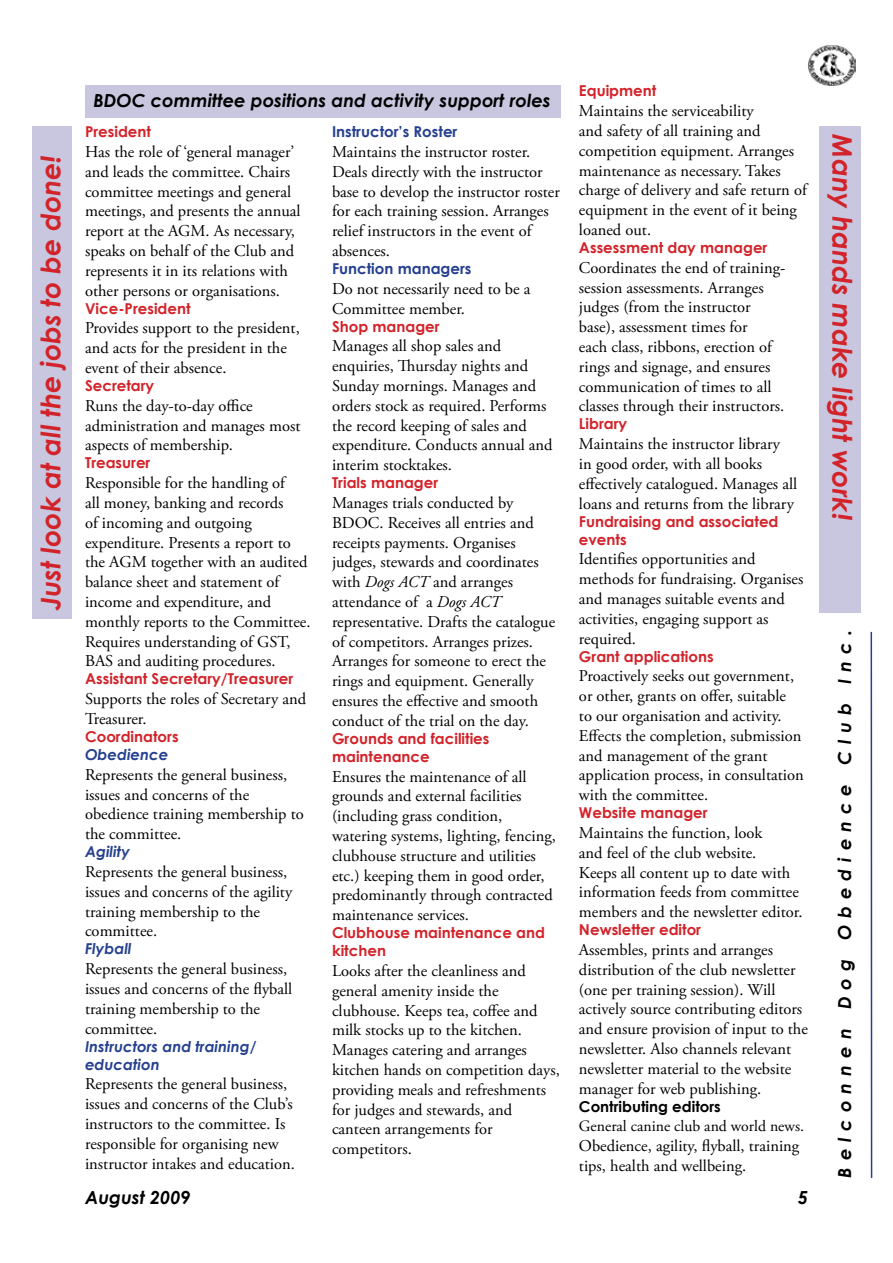
<style>
.page{position:relative;width:893px;height:1263px;background:#fff}
.page>*{position:absolute;margin:0;border:0;box-sizing:border-box;transform-origin:0 0}
.t1{font:italic 700 27px "Century Gothic";color:#d2232a}
.t2{font:italic 700 18px "Century Gothic";color:#000}
.t3{font:italic 700 18px "Century Gothic";letter-spacing:.39em;color:#000}
.t4{font:16.5px/19.8px "Adobe Garamond Pro";color:#000}
.t5{font:15.75px "Adobe Garamond Pro";color:#000}
.t6{font:700 15px/18px "Century Gothic";color:#d2232a}
.t7{font:italic 700 15px/18px "Century Gothic";color:#25408f}
.t8{font:700 15px "Century Gothic";color:#25408f}
.t9{font:700 15px "Century Gothic";color:#000}
.s1{font-style:italic}
</style>
<div class="page">
<img style="left:808px;top:45px;width:48px;height:40px">
<hr style="left:870px;top:632px;width:2px;height:546px;background:#25408f">
<div style="left:85px;top:85px;width:476px;height:33px;background:#c8c7df"></div>
<div style="left:32px;top:126px;width:39px;height:493px;background:#c8c7df"></div>
<div style="left:819px;top:126px;width:42px;height:486px;background:#c8c7df"></div>
<h1 class="t1" style="left:33px;top:610px;width:457px;rotate:-90deg">Just look at all the jobs to be done!</h1>
<p class="t2" style="left:94px;top:89px;width:459px">BDOC committee positions and activity support roles</p>
<p class="t6" style="left:85px;top:122px;width:67px">President</p>
<p class="t4" style="left:85px;top:142px;width:217px">Has the role of ‘general manager’ and leads the committee. Chairs committee meetings and general meetings, and presents the annual report at the AGM. As necessary, speaks on behalf of the Club and represents it in its relations with other persons or organisations.</p>
<p class="t6" style="left:85px;top:299px;width:107px">Vice-President</p>
<p class="t4" style="left:85px;top:319px;width:216px">Provides support to the president, and acts for the president in the event of their absence.</p>
<p class="t6" style="left:85px;top:376px;width:71px">Secretary</p>
<p class="t4" style="left:85px;top:396px;width:217px">Runs the day-to-day office administration and manages most aspects of membership.</p>
<p class="t6" style="left:85px;top:454px;width:67px">Treasurer</p>
<p class="t4" style="left:85px;top:474px;width:227px">Responsible for the handling of<br>all money, banking and records<br>of incoming and outgoing expenditure. Presents a report to the AGM together with an audited balance sheet and statement of income and expenditure, and monthly reports to the Committee.<br>Requires understanding of GST,<br>BAS and auditing procedures.</p>
<p class="t6" style="left:85px;top:670px;width:210px">Assistant Secretary/Treasurer</p>
<p class="t4" style="left:85px;top:690px;width:223px">Supports the roles of Secretary and<br>Treasurer.</p>
<p class="t6" style="left:85px;top:727px;width:95px">Coordinators</p>
<p class="t7" style="left:85px;top:745px;width:85px">Obedience</p>
<p class="t4" style="left:85px;top:765px;width:220px">Represents the general business, issues and concerns of the obedience training membership to the committee.</p>
<p class="t7" style="left:85px;top:842px;width:46px">Agility</p>
<p class="t4" style="left:85px;top:862px;width:209px">Represents the general business, issues and concerns of the agility training membership to the committee.</p>
<p class="t7" style="left:85px;top:939px;width:48px">Flyball</p>
<p class="t4" style="left:85px;top:960px;width:209px">Represents the general business, issues and concerns of the flyball training membership to the committee.</p>
<p class="t7" style="left:85px;top:1037px;width:173px">Instructors and training/ education</p>
<p class="t4" style="left:85px;top:1075px;width:211px">Represents the general business, issues and concerns of the Club’s instructors to the committee. Is responsible for organising new instructor intakes and education.</p>
<p class="t2" style="left:85px;top:1186px;width:107px">August 2009</p>
<p class="t8" style="left:332px;top:122px;width:127px">Instructor’s Roster</p>
<p class="t4" style="left:332px;top:142px;width:229px">Maintains the instructor roster.<br>Deals directly with the instructor base to develop the instructor roster for each training session. Arranges relief instructors in the event of absences.</p>
<p class="t8" style="left:332px;top:259px;width:141px">Function managers</p>
<p class="t4" style="left:332px;top:279px;width:200px">Do not necessarily need to be a<br>Committee member.</p>
<p class="t6" style="left:332px;top:317px;width:109px">Shop manager</p>
<p class="t4" style="left:332px;top:337px;width:222px">Manages all shop sales and enquiries, Thursday nights and<br>Sunday mornings. Manages and orders stock as required. Performs the record keeping of sales and expenditure. Conducts annual and interim stocktakes.</p>
<p class="t6" style="left:332px;top:473px;width:108px">Trials manager</p>
<p class="t4" style="left:332px;top:493px;width:225px">Manages trials conducted by<br>BDOC. Receives all entries and receipts payments. Organises judges, stewards and coordinates with <span class="s1">Dogs ACT</span> and arranges attendance of a <span class="s1">Dogs ACT </span>representative. Drafts the catalogue of competitors. Arranges prizes.<br>Arranges for someone to erect the rings and equipment. Generally ensures the effective and smooth conduct of the trial on the day.</p>
<p class="t6" style="left:332px;top:729px;width:159px">Grounds and facilities maintenance</p>
<p class="t4" style="left:332px;top:767px;width:225px">Ensures the maintenance of all grounds and external facilities (including grass condition, watering systems, lighting, fencing, clubhouse structure and utilities etc.) keeping them in good order, predominantly through contracted maintenance services.</p>
<p class="t6" style="left:332px;top:923px;width:214px">Clubhouse maintenance and kitchen</p>
<p class="t4" style="left:332px;top:961px;width:229px">Looks after the cleanliness and general amenity inside the clubhouse. Keeps tea, coffee and milk stocks up to the kitchen.<br>Manages catering and arranges kitchen hands on competition days, providing meals and refreshments for judges and stewards, and canteen arrangements for competitors.</p>
<p class="t6" style="left:579px;top:81px;width:79px">Equipment</p>
<p class="t4" style="left:579px;top:102px;width:229px">Maintains the serviceability<br>and safety of all training and competition equipment. Arranges maintenance as necessary. Takes charge of delivery and safe return of equipment in the event of it being loaned out.</p>
<p class="t6" style="left:579px;top:238px;width:190px">Assessment day manager</p>
<p class="t4" style="left:579px;top:258px;width:208px">Coordinates the end of training&shy;session assessments. Arranges judges (from the instructor base), assessment times for<br>each class, ribbons, erection of rings and signage, and ensures communication of times to all classes through their instructors.</p>
<p class="t6" style="left:579px;top:414px;width:50px">Library</p>
<p class="t4" style="left:579px;top:435px;width:220px">Maintains the instructor library<br>in good order, with all books effectively catalogued. Manages all loans and returns from the library</p>
<p class="t6" style="left:579px;top:512px;width:201px">Fundraising and associated events</p>
<p class="t4" style="left:579px;top:550px;width:226px">Identifies opportunities and methods for fundraising. Organises and manages suitable events and activities, engaging support as required.</p>
<p class="t6" style="left:579px;top:647px;width:136px">Grant applications</p>
<p class="t4" style="left:579px;top:667px;width:226px">Proactively seeks out government, or other, grants on offer, suitable<br>to our organisation and activity.<br>Effects the completion, submission and management of the grant application process, in consultation with the committee.</p>
<p class="t6" style="left:579px;top:803px;width:130px">Website manager</p>
<p class="t4" style="left:579px;top:823px;width:225px">Maintains the function, look<br>and feel of the club website.<br>Keeps all content up to date with information feeds from committee members and the newsletter editor.</p>
<p class="t6" style="left:579px;top:920px;width:124px">Newsletter editor</p>
<p class="t4" style="left:579px;top:940px;width:230px">Assembles, prints and arranges distribution of the club newsletter (one per training session). Will actively source contributing editors and ensure provision of input to the newsletter. Also channels relevant newsletter material to the website manager for web publishing.</p>
<p class="t9" style="left:579px;top:1097px;width:143px">Contributing editors</p>
<p class="t5" style="left:579px;top:1117px;width:227px">General canine club and world news.</p>
<p class="t4" style="left:579px;top:1137px;width:222px">Obedience, agility, flyball, training tips, health and wellbeing.</p>
<p class="t2" style="left:798px;top:1186px;width:12px">5</p>
<h1 class="t1" style="left:859px;top:134px;width:388px;rotate:90deg">Many hands make light work!</h1>
<p class="t3" style="left:833px;top:1178px;width:549px;rotate:-90deg">Belconnen Dog Obedience Club Inc.</p>
</div>
